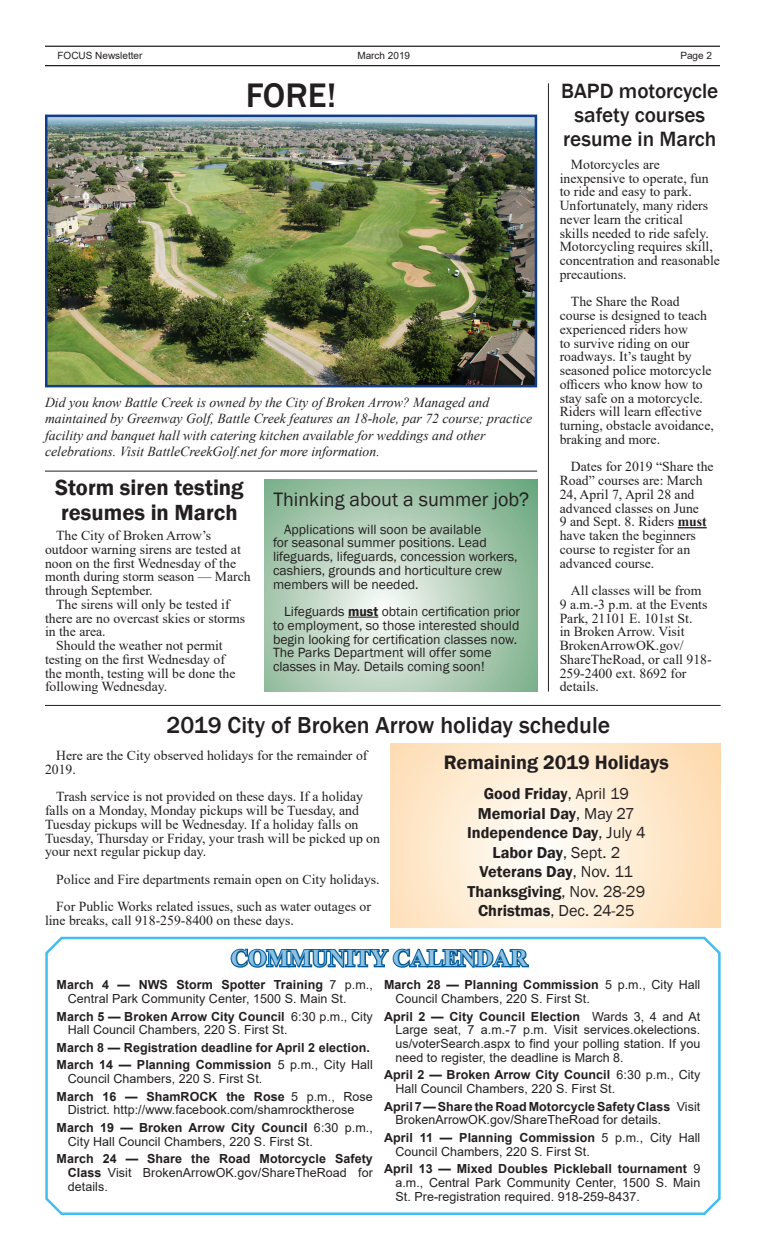
<style>
.page{position:relative;width:765px;height:1260px;background:#fff}
.page>*{position:absolute;margin:0;border:0;box-sizing:border-box;transform-origin:0 0}
.Franklin_Gothic_Head{font:500 35px "Franklin Gothic";color:#231f20}
.Body_Text{font:500 23.75px "Franklin Gothic";color:#231f20}
.t1{font:700 23.75px "Times New Roman";color:#8ec2e2}
.Franklin_Gothic_Head-2{font:600 22.5px/25px "Franklin Gothic";color:#231f20}
.Franklin_Gothic_Head-3{font:500 21.25px/23.8px "Franklin Gothic";color:#231f20;text-align:center}
.Franklin_Gothic_Head-4{font:20px "Franklin Gothic";color:#231f20}
.Franklin_Gothic_Head-5{font:600 20px "Franklin Gothic";color:#231f20}
.Franklin_Gothic_Head-6{font:600 16.25px "Franklin Gothic";color:#231f20}
.Franklin_Gothic_Head-7{font:16.25px "Franklin Gothic";color:#231f20}
.Body_Text-2{font:13.75px/13.8px "Times New Roman";color:#231f20}
.Body_Text-3{font:13.75px/13.8px "Franklin Gothic";color:#231f20}
.Franklin_Gothic_Head-8{font:italic 13.75px/16.5px "Times New Roman";color:#231f20}
.Calendar_style{font:12.5px/13.8px "Arial";letter-spacing:.005em;color:#231f20}
.Calendar_style-2{font:700 12.5px "Arial";letter-spacing:.005em;color:#231f20}
.Body_Text-4{font:10px "Arial";color:#231f20}
.s1{font-weight:600}
.s2{font-weight:700}
.s3{font-weight:400}
</style>
<div class="page">
<svg style="left:391px;top:744px;width:330px;height:184px;background:#feebd2"></svg>
<svg style="left:45px;top:936px;width:676px;height:279px"></svg>
<hr style="left:45px;top:46px;width:675px;height:1px;background:#231f20">
<hr style="left:45px;top:65px;width:675px;height:1px;background:#231f20">
<svg style="left:229px;top:939px;width:301px;height:31px"></svg>
<hr style="left:45px;top:705px;width:676px;height:1px;background:#231f20">
<hr style="left:45px;top:471px;width:492px;height:1px;background:#231f20">
<svg style="left:678px;top:527px;width:29px;height:1px"></svg>
<hr style="left:548px;top:83px;width:1px;height:609px;background:#231f20">
<img style="left:48px;top:118px;width:486px;height:266px">
<div style="left:45px;top:115px;width:492px;height:272px;border:2px solid #103d8c"></div>
<svg style="left:264px;top:479px;width:273px;height:213px;background:#b1ceb8"></svg>
<hr style="left:348px;top:617px;width:30px;height:1px;background:#231f20">
<p class="Body_Text-4" style="left:58px;top:48px;width:87px">FOCUS Newsletter</p>
<p class="Body_Text-4" style="left:357px;top:48px;width:54px">March 2019</p>
<p class="Body_Text-4" style="left:680px;top:48px;width:33px">Page 2</p>
<p class="Franklin_Gothic_Head" style="left:246px;top:73px;width:92px">FORE!</p>
<p class="Franklin_Gothic_Head-8" style="left:45px;top:394px;width:489px">Did you know Battle Creek is owned by the City of Broken Arrow? Managed and maintained by Greenway Golf, Battle Creek features an 18-hole, par 72 course; practice facility and banquet hall with catering kitchen available for weddings and other celebrations. Visit BattleCreekGolf.net for more information.</p>
<p class="Franklin_Gothic_Head-2" style="left:55px;top:475px;width:190px">Storm siren testing resumes in March</p>
<p class="Body_Text-2" style="left:45px;top:528px;width:207px;text-indent:11px">The City of Broken Arrow’s outdoor warning sirens are tested at noon on the first Wednesday of the month during storm season — March through September.</p>
<p class="Body_Text-2" style="left:45px;top:597px;width:202px;text-indent:11px">The sirens will only be tested if there are no overcast skies or storms in the area.</p>
<p class="Body_Text-2" style="left:45px;top:638px;width:192px;text-indent:11px">Should the weather not permit testing on the first Wednesday of the month, testing will be done the following Wednesday.</p>
<p class="Franklin_Gothic_Head-4" style="left:273px;top:487px;width:257px">Thinking about a summer job?</p>
<p class="Body_Text-3" style="left:273px;top:522px;width:246px;text-indent:11px">Applications will soon be available<br>for seasonal summer positions. Lead lifeguards, lifeguards, concession workers, cashiers, grounds and horticulture crew members will be needed.</p>
<p class="Body_Text-3" style="left:273px;top:605px;width:249px;text-indent:11px">Lifeguards <span class="s1">must</span> obtain certification prior to employment, so those interested should begin looking for certification classes now.<br>The Parks Department will offer some classes in May. Details coming soon!</p>
<p class="Franklin_Gothic_Head-3" style="left:561px;top:79px;width:159px">BAPD motorcycle safety courses resume in March</p>
<p class="Body_Text-2" style="left:560px;top:157px;width:162px;text-indent:11px">Motorcycles are inexpensive to operate, fun to ride and easy to park.<br>Unfortunately, many riders never learn the critical<br>skills needed to ride safely.<br>Motorcycling requires skill, concentration and reasonable precautions.</p>
<p class="Body_Text-2" style="left:560px;top:294px;width:156px;text-indent:11px">The Share the Road course is designed to teach experienced riders how<br>to survive riding on our roadways. It’s taught by seasoned police motorcycle officers who know how to stay safe on a motorcycle.<br>Riders will learn effective turning, obstacle avoidance, braking and more.</p>
<p class="Body_Text-2" style="left:560px;top:459px;width:156px;text-indent:11px">Dates for 2019 “Share the<br>Road” courses are: March<br>24, April 7, April 28 and advanced classes on June<br>9 and Sept. 8. Riders <span class="s2">must </span>have taken the beginners course to register for an advanced course.</p>
<p class="Body_Text-2" style="left:560px;top:583px;width:153px;text-indent:11px">All classes will be from<br>9 a.m.-3 p.m. at the Events<br>Park, 21101 E. 101st St.<br>in Broken Arrow. Visit<br>BrokenArrowOK.gov/<br>ShareTheRoad, or call 918-<br>259-2400 ext. 8692 for details.</p>
<p class="Body_Text" style="left:167px;top:710px;width:445px">2019 City of Broken Arrow holiday schedule</p>
<p class="Body_Text-2" style="left:45px;top:748px;width:324px;text-indent:11px">Here are the City observed holidays for the remainder of<br>2019.</p>
<p class="Body_Text-2" style="left:45px;top:789px;width:337px;text-indent:11px">Trash service is not provided on these days. If a holiday falls on a Monday, Monday pickups will be Tuesday, and Tuesday pickups will be Wednesday. If a holiday falls on Tuesday, Thursday or Friday, your trash will be picked up on your next regular pickup day.</p>
<p class="Body_Text-2" style="left:56px;top:872px;width:325px">Police and Fire departments remain open on City holidays.</p>
<p class="Body_Text-2" style="left:45px;top:899px;width:328px;text-indent:11px">For Public Works related issues, such as water outages or line breaks, call 918-259-8400 on these days.</p>
<p class="Franklin_Gothic_Head-5" style="left:444px;top:750px;width:227px">Remaining 2019 Holidays</p>
<p class="Franklin_Gothic_Head-6" style="left:484px;top:784px;width:147px">Good Friday<span class="s3">, April 19</span></p>
<p class="Franklin_Gothic_Head-6" style="left:478px;top:803px;width:158px">Memorial Day<span class="s3">, May 27</span></p>
<p class="Franklin_Gothic_Head-6" style="left:467px;top:823px;width:180px">Independence Day<span class="s3">, July 4</span></p>
<p class="Franklin_Gothic_Head-6" style="left:493px;top:842px;width:129px">Labor Day<span class="s3">, Sept. 2</span></p>
<p class="Franklin_Gothic_Head-6" style="left:480px;top:862px;width:155px">Veterans Day<span class="s3">, Nov. 11</span></p>
<p class="Franklin_Gothic_Head-6" style="left:468px;top:881px;width:179px">Thanksgiving<span class="s3">, Nov. 28-29</span></p>
<p class="Franklin_Gothic_Head-7" style="left:478px;top:901px;width:158px"><span class="s1">Christmas</span>, Dec. 24-25</p>
<p class="t1" style="left:231px;top:941px;width:298px">COMMUNITY CALENDAR</p>
<p class="Calendar_style" style="left:68px;top:978px;width:307px;text-indent:-11px"><span class="s2">March 4 — NWS Storm Spotter Training</span> 7 p.m.,<br>Central Park Community Center, 1500 S. Main St.</p>
<p class="Calendar_style" style="left:68px;top:1009px;width:307px;text-indent:-11px"><span class="s2">March 5 — Broken Arrow City Council</span> 6:30 p.m., City<br>Hall Council Chambers, 220 S. First St.</p>
<p class="Calendar_style-2" style="left:57px;top:1039px;width:315px">March 8 — Registration deadline for April 2 election.</p>
<p class="Calendar_style" style="left:68px;top:1058px;width:307px;text-indent:-11px"><span class="s2">March 14 — Planning Commission</span> 5 p.m., City Hall<br>Council Chambers, 220 S. First St.</p>
<p class="Calendar_style" style="left:57px;top:1089px;width:318px;text-align:center"><span class="s2">March 16 — ShamROCK the Rose</span> 5 p.m., Rose<br>District. http://www.facebook.com/shamrocktherose</p>
<p class="Calendar_style" style="left:68px;top:1121px;width:307px;text-indent:-11px"><span class="s2">March 19 — Broken Arrow City Council</span> 6:30 p.m.,<br>City Hall Council Chambers, 220 S. First St.</p>
<p class="Calendar_style" style="left:68px;top:1152px;width:307px;text-align:justify;text-indent:-11px"><span class="s2">March 24 — Share the Road Motorcycle Safety Class</span> Visit BrokenArrowOK.gov/ShareTheRoad for details.</p>
<p class="Calendar_style" style="left:395px;top:978px;width:307px;text-indent:-11px"><span class="s2">March 28 — Planning Commission</span> 5 p.m., City Hall<br>Council Chambers, 220 S. First St.</p>
<p class="Calendar_style" style="left:395px;top:1009px;width:307px;text-align:justify;text-indent:-11px"><span class="s2">April 2 — City Council Election</span> Wards 3, 4 and At Large seat, 7 a.m.-7 p.m. Visit services.okelections. us/voterSearch.aspx to find your polling station. If you need to register, the deadline is March 8.</p>
<p class="Calendar_style" style="left:395px;top:1068px;width:307px;text-indent:-11px"><span class="s2">April 2 — Broken Arrow City Council</span> 6:30 p.m., City<br>Hall Council Chambers, 220 S. First St.</p>
<p class="Calendar_style" style="left:395px;top:1099px;width:307px;text-indent:-11px"><span class="s2">April 7 — Share the Road Motorcycle Safety Class</span> Visit<br>BrokenArrowOK.gov/ShareTheRoad for details.</p>
<p class="Calendar_style" style="left:395px;top:1131px;width:307px;text-indent:-11px"><span class="s2">April 11 — Planning Commission</span> 5 p.m., City Hall<br>Council Chambers, 220 S. First St.</p>
<p class="Calendar_style" style="left:395px;top:1162px;width:307px;text-align:justify;text-indent:-11px"><span class="s2">April 13 — Mixed Doubles Pickleball tournament</span> 9 a.m., Central Park Community Center, 1500 S. Main St. Pre-registration required. 918-259-8437.</p>
</div>
